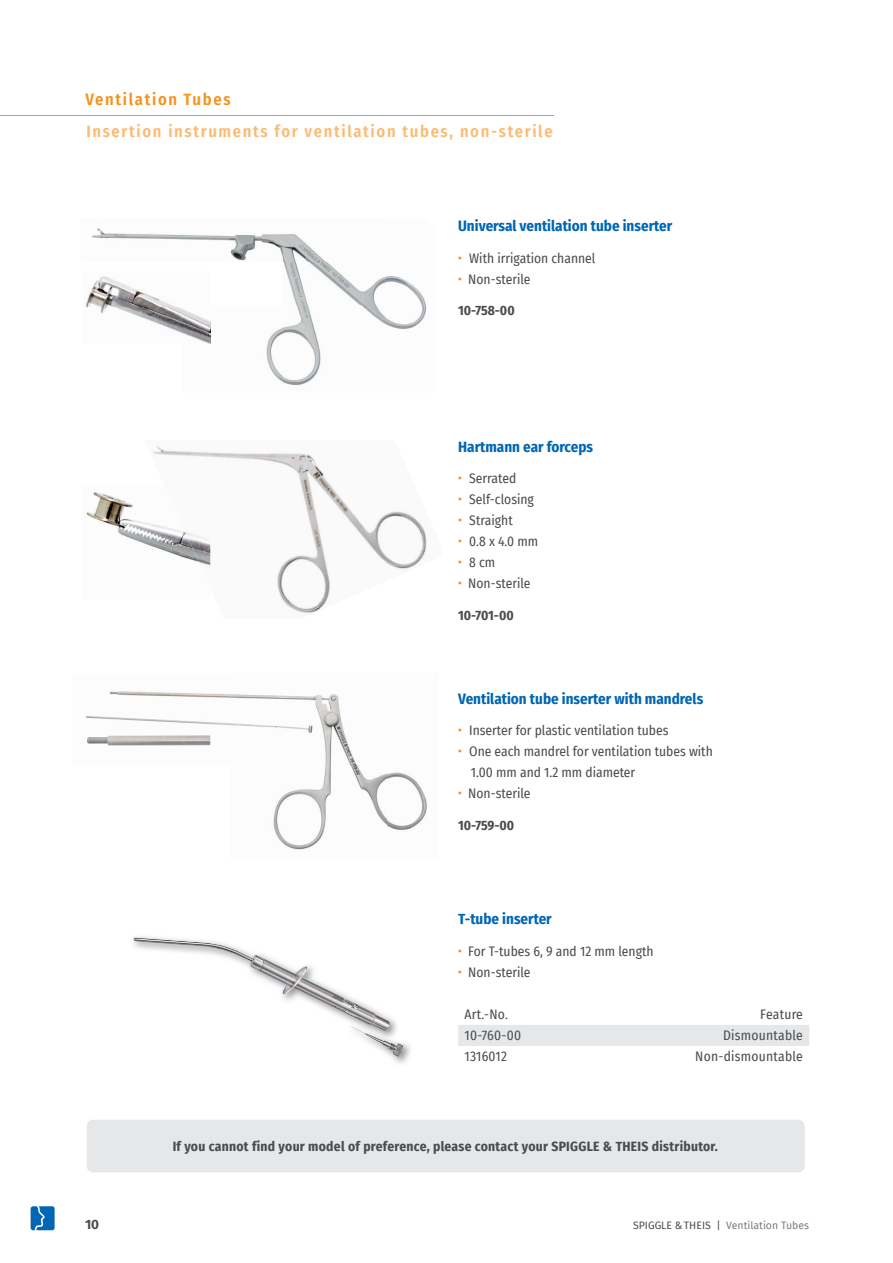
<style>
.page{position:relative;width:893px;height:1263px;background:#fff}
.page>*{position:absolute;margin:0;border:0;box-sizing:border-box;transform-origin:0 0}
.t1{font:600 16.5px "Fira Sans Condensed";letter-spacing:.1em;color:#fcbb74}
.t2{font:600 16.5px "Fira Sans Condensed";letter-spacing:.1em;color:#f7931d}
.t3{font:700 15px "Fira Sans Condensed";color:#0166b3}
.t4{font:13.5px/21px "Fira Sans Condensed";color:#4b4c4d}
.t5{font:700 13.5px "Fira Sans Condensed";letter-spacing:.02em;color:#4b4c4d}
.t6{font:13.5px "Fira Sans Condensed";letter-spacing:.02em;color:#4b4c4d}
.t7{font:700 13.5px "Fira Sans";color:#4b4c4d}
.t8{font:10.5px "Fira Sans";color:#797b7e}
.s1{font-weight:700;font-size:16.5px;color:#f7931d}
.s2{color:#4b4c4d}
</style>
<div class="page">
<div style="left:458px;top:1025px;width:351px;height:21px;background:#e6e7e9"></div>
<div style="left:87px;top:1120px;width:718px;height:52px;background:#e6e7e9;border-radius:6px"></div>
<img style="left:91px;top:228px;width:336px;height:157px">
<img style="left:85px;top:272px;width:125px;height:71px">
<img style="left:153px;top:446px;width:91px;height:13px">
<img style="left:244px;top:453px;width:86px;height:155px">
<img style="left:294px;top:453px;width:36px;height:56px">
<img style="left:210px;top:486px;width:92px;height:83px">
<img style="left:325px;top:472px;width:102px;height:120px">
<img style="left:244px;top:569px;width:76px;height:46px">
<img style="left:86px;top:490px;width:79px;height:61px">
<img style="left:165px;top:527px;width:45px;height:39px">
<img style="left:86px;top:691px;width:341px;height:159px">
<img style="left:87px;top:735px;width:123px;height:11px">
<img style="left:137px;top:936px;width:273px;height:127px">
<img style="left:133px;top:937px;width:271px;height:120px">
<svg style="left:31px;top:1206px;width:24px;height:24px"></svg>
<hr style="left:0;top:116px;width:554px;height:1px;background:#f7931d">
<p class="t2" style="left:85px;top:86px;width:147px">Ventilation Tubes</p>
<p class="t1" style="left:86px;top:117px;width:468px">Insertion instruments for ventilation tubes, non-sterile</p>
<p class="t3" style="left:458px;top:213px;width:216px">Universal ventilation tube inserter</p>
<p class="t4" style="left:458px;top:247px;width:139px"><span class="s1">·</span> With irrigation channel <span class="s1">·</span> Non-sterile</p>
<p class="t5" style="left:458px;top:299px;width:58px">10-758-00</p>
<p class="t3" style="left:458px;top:434px;width:136px">Hartmann ear forceps</p>
<p class="t4" style="left:458px;top:467px;width:82px"><span class="s1">·</span> Serrated<br><span class="s1">·</span> Self-closing <span class="s1">·</span> Straight<br><span class="s1">·</span> 0.8 x 4.0 mm <span class="s1">·</span> 8 cm<br><span class="s1">·</span> Non-sterile</p>
<p class="t5" style="left:458px;top:603px;width:57px">10-701-00</p>
<p class="t3" style="left:458px;top:686px;width:247px">Ventilation tube inserter with mandrels</p>
<p class="t4" style="left:458px;top:719px;width:212px"><span class="s1">·</span> Inserter for plastic ventilation tubes</p>
<p class="t4" style="left:458px;top:740px;width:256px"><span class="s1">·</span> One each mandrel for ventilation tubes with</p>
<p class="t4" style="left:471px;top:761px;width:166px">1.00 mm and 1.2 mm diameter</p>
<p class="t4" style="left:458px;top:782px;width:74px"><span class="s1">·</span> Non-sterile</p>
<p class="t5" style="left:458px;top:813px;width:58px">10-759-00</p>
<p class="t3" style="left:458px;top:906px;width:95px">T-tube inserter</p>
<p class="t4" style="left:458px;top:940px;width:197px"><span class="s1">·</span> For T-tubes 6, 9 and 12 mm length <span class="s1">·</span> Non-sterile</p>
<p class="t4" style="left:465px;top:1003px;width:45px">Art.-No.</p>
<p class="t4" style="left:760px;top:1003px;width:44px">Feature</p>
<p class="t4" style="left:465px;top:1024px;width:58px">10-760-00</p>
<p class="t6" style="left:723px;top:1025px;width:81px">Dismountable</p>
<p class="t6" style="left:465px;top:1046px;width:44px">1316012</p>
<p class="t6" style="left:695px;top:1046px;width:109px">Non-dismountable</p>
<p class="t5" style="left:173px;top:1135px;width:547px">If you cannot find your model of preference, please contact your SPIGGLE &amp; THEIS distributor.</p>
<p class="t7" style="left:85px;top:1212px;width:16px">10</p>
<p class="t8" style="left:633px;top:1217px;width:177px"><span class="s2">SPIGGLE &amp; THEIS |</span> Ventilation Tubes</p>
</div>
